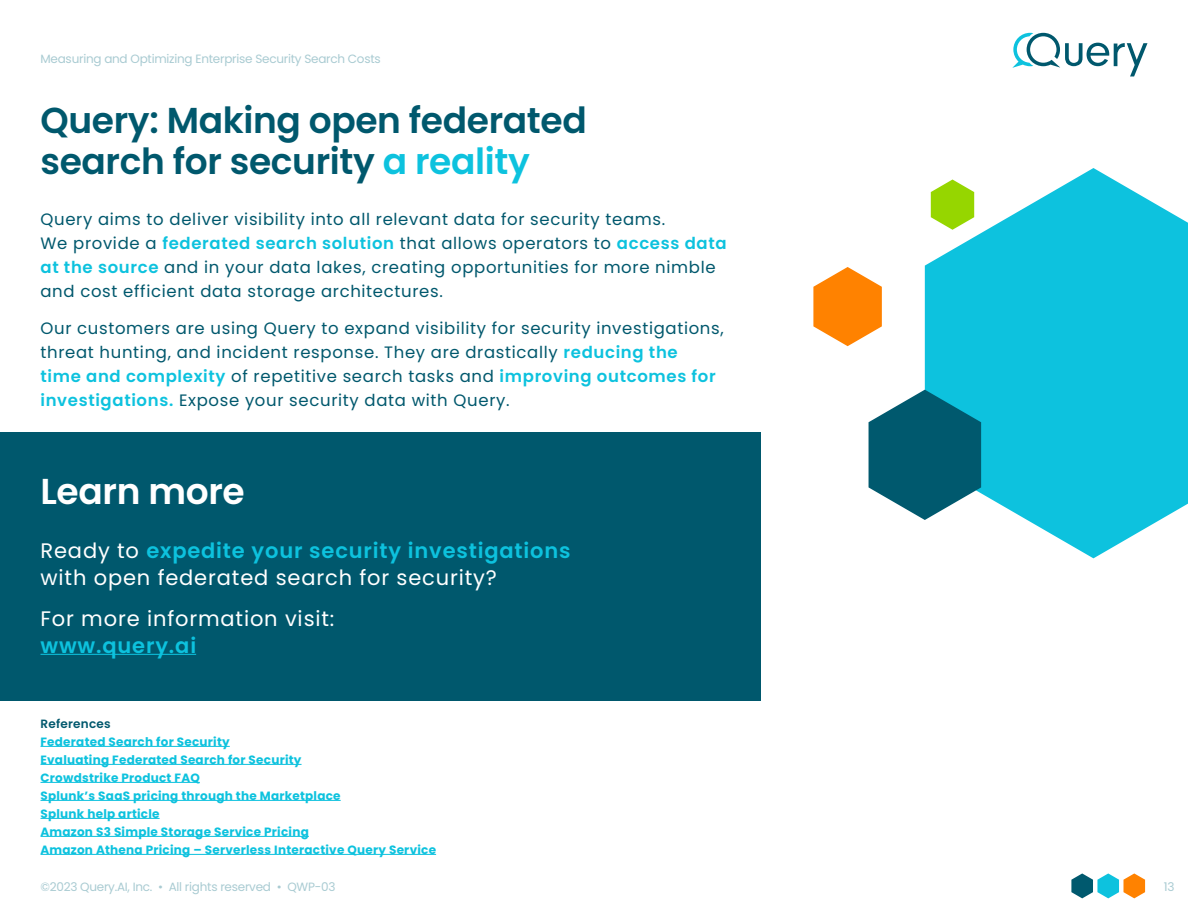
<style>
.page{position:relative;width:1188px;height:918px;background:#fff}
.page>*{position:absolute;margin:0;border:0;box-sizing:border-box;transform-origin:0 0}
.t1{font:600 36px/40.5px "Poppins";letter-spacing:-.01em;color:#00586d}
.t2{font:600 36px "Poppins";letter-spacing:-.01em;color:#fff}
.t3{font:21px/27px "Poppins";letter-spacing:.04em;color:#fff}
.t4{font:600 21px "Poppins";letter-spacing:.04em;color:#0dc2de}
.t5{font:16.5px/24px "Poppins";letter-spacing:.04em;color:#00586d}
.t6{font:700 12px/18px "Poppins";letter-spacing:.02em;color:#0dc2de}
.t7{font:12px "Poppins";letter-spacing:-.02em;color:#a9cbd2}
.t8{font:600 12px "Poppins";letter-spacing:.02em;color:#00586d}
.s1{color:#0dc2de}
.s2{font-weight:600;color:#0dc2de}
</style>
<div class="page">
<svg style="left:1012px;top:33px;width:136px;height:43px"></svg>
<svg style="left:1071px;top:873px;width:74px;height:25px"></svg>
<hr style="left:41px;top:746px;width:189px;height:1px;background:#0dc2de">
<hr style="left:41px;top:764px;width:261px;height:1px;background:#0dc2de">
<hr style="left:41px;top:782px;width:159px;height:1px;background:#0dc2de">
<hr style="left:41px;top:800px;width:300px;height:1px;background:#0dc2de">
<hr style="left:41px;top:818px;width:119px;height:1px;background:#0dc2de">
<hr style="left:41px;top:836px;width:268px;height:1px;background:#0dc2de">
<hr style="left:41px;top:854px;width:395px;height:1px;background:#0dc2de">
<div style="left:0;top:433px;width:761px;height:268px;background:#00586d"></div>
<hr style="left:41px;top:654px;width:155px;height:1px;background:#0dc2de">
<svg style="left:813px;top:267px;width:69px;height:79px"></svg>
<svg style="left:925px;top:168px;width:263px;height:390px;fill:#0dc2de"></svg>
<svg style="left:869px;top:390px;width:112px;height:130px"></svg>
<p class="t7" style="left:40px;top:53px;width:342px">Measuring and Optimizing Enterprise Security Search Costs</p>
<h1 class="t1" style="left:40px;top:101px;width:548px">Query: Making open federated search for security <span class="s1">a reality</span></h1>
<p class="t5" style="left:40px;top:207px;width:688px">Query aims to deliver visibility into all relevant data for security teams.<br>We provide a <span class="s2">federated search solution</span> that allows operators to <span class="s2">access data at the source</span> and in your data lakes, creating opportunities for more nimble and cost efficient data storage architectures.</p>
<p class="t5" style="left:40px;top:317px;width:685px">Our customers are using Query to expand visibility for security investigations, threat hunting, and incident response. They are drastically <span class="s2">reducing the<br>time and complexity</span> of repetitive search tasks and <span class="s2">improving outcomes for investigations.</span> Expose your security data with Query.</p>
<h1 class="t2" style="left:40px;top:470px;width:206px">Learn more</h1>
<p class="t3" style="left:40px;top:538px;width:532px">Ready to <span class="s2">expedite your security investigations </span>with open federated search for security?</p>
<p class="t3" style="left:40px;top:605px;width:295px">For more information visit:</p>
<p class="t4" style="left:40px;top:633px;width:157px">www.query.ai</p>
<p class="t8" style="left:40px;top:716px;width:72px">References</p>
<p class="t6" style="left:40px;top:733px;width:397px">Federated Search for Security<br>Evaluating Federated Search for Security<br>Crowdstrike Product FAQ<br>Splunk’s SaaS pricing through the Marketplace<br>Splunk help article<br>Amazon S3 Simple Storage Service Pricing<br>Amazon Athena Pricing – Serverless Interactive Query Service</p>
<p class="t7" style="left:40px;top:882px;width:297px">©2023 Query.AI, Inc. • All rights reserved • QWP-03</p>
<p class="t7" style="left:1164px;top:880px;width:12px">13</p>
</div>
